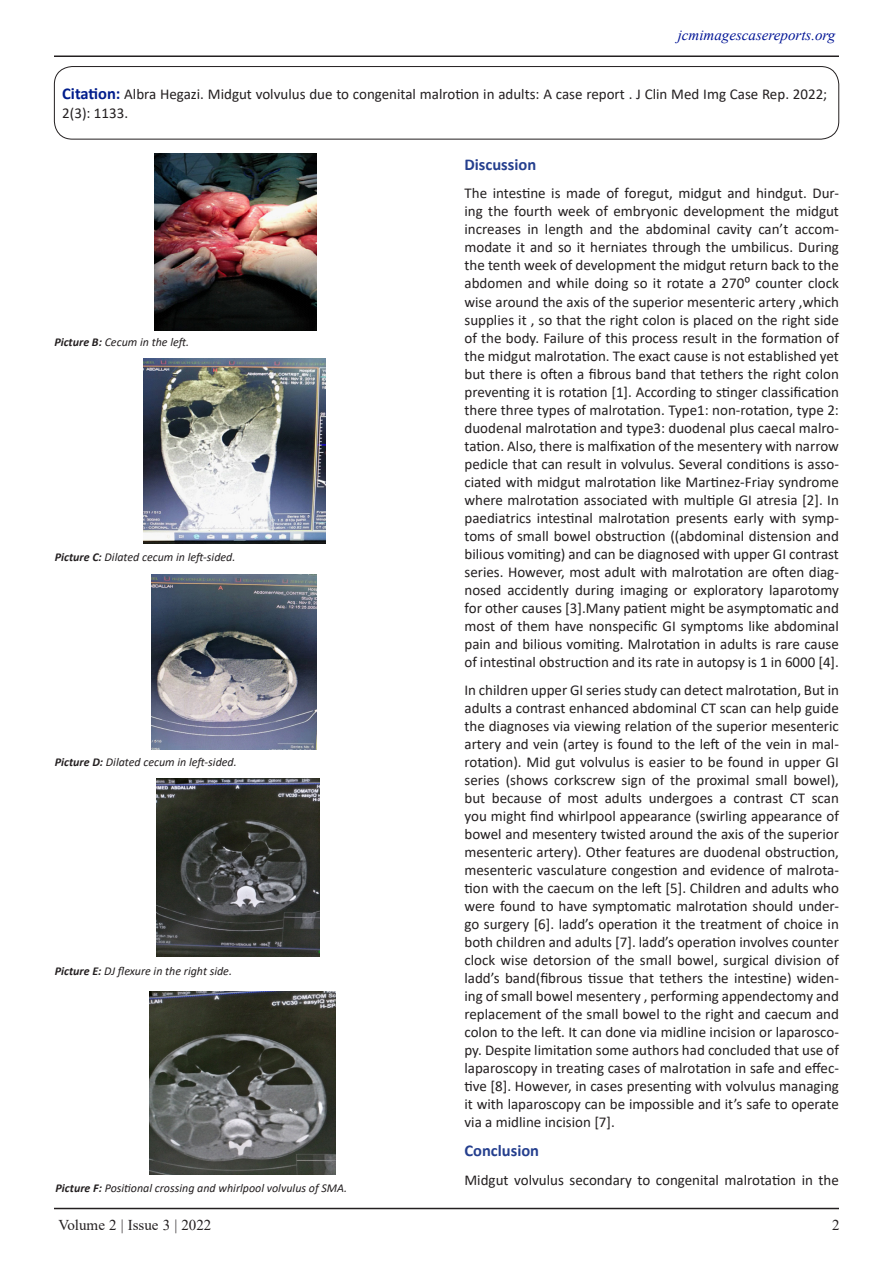
<style>
.page{position:relative;width:893px;height:1263px;background:#fff}
.page>*{position:absolute;margin:0;border:0;box-sizing:border-box;transform-origin:0 0}
.side_heading_new{font:700 16.5px "Calibri";color:#253f8e}
.side_heading_new-2{font:15px/18px "Calibri";color:#231f20;text-align:justify}
.Paragraph_Style_1{font:15px/19.5px "Calibri";color:#231f20}
.t1{font:italic 15px "Times New Roman";color:#001495}
.t2{font:15px "Times New Roman";color:#231f20}
.t3{font:italic 12px "Calibri";color:#231f20}
.s1{font-weight:700;font-size:16.5px;color:#001d8c}
.s2{font-weight:700}
</style>
<div class="page">
<hr style="left:54px;top:56px;width:785px;height:1px;background:#231f20">
<hr style="left:54px;top:1208px;width:785px;height:1px;background:#231f20">
<div style="left:54px;top:66px;width:785px;height:73px;border:1px solid #231f20;border-radius:18px"></div>
<img style="left:154px;top:153px;width:163px;height:178px">
<img style="left:143px;top:358px;width:183px;height:186px">
<img style="left:152px;top:574px;width:164px;height:176px">
<img style="left:156px;top:779px;width:164px;height:177px">
<img style="left:150px;top:991px;width:186px;height:183px">
<p class="t1" style="left:678px;top:24px;width:159px">jcmimagescasereports.org</p>
<p class="Paragraph_Style_1" style="left:62px;top:84px;width:767px"><span class="s1">Citation:</span> Albra Hegazi. Midgut volvulus due to congenital malrotion in adults: A case report . J Clin Med Img Case Rep. 2022;<br>2(3): 1133.</p>
<p class="t3" style="left:54px;top:333px;width:136px"><span class="s2">Picture B:</span> Cecum in the left.</p>
<p class="t3" style="left:55px;top:549px;width:182px"><span class="s2">Picture C:</span> Dilated cecum in left-sided.</p>
<p class="t3" style="left:55px;top:754px;width:184px"><span class="s2">Picture D:</span> Dilated cecum in left-sided.</p>
<p class="t3" style="left:55px;top:963px;width:179px"><span class="s2">Picture E:</span> DJ flexure in the right side.</p>
<p class="t3" style="left:56px;top:1179px;width:293px"><span class="s2">Picture F:</span> Positional crossing and whirlpool volvulus of SMA.</p>
<p class="side_heading_new" style="left:464px;top:153px;width:73px">Discussion</p>
<p class="side_heading_new-2" style="left:464px;top:184px;width:376px">The intestine is made of foregut, midgut and hindgut. Dur&shy;ing the fourth week of embryonic development the midgut increases in length and the abdominal cavity can’t accom&shy;modate it and so it herniates through the umbilicus. During the tenth week of development the midgut return back to the abdomen and while doing so it rotate a 270⁰ counter clock wise around the axis of the superior mesenteric artery ,which supplies it , so that the right colon is placed on the right side of the body. Failure of this process result in the formation of the midgut malrotation. The exact cause is not established yet but there is often a fibrous band that tethers the right colon preventing it is rotation [1]. According to stinger classification there three types of malrotation. Type1: non-rotation, type 2: duodenal malrotation and type3: duodenal plus caecal malro&shy;tation. Also, there is malfixation of the mesentery with narrow pedicle that can result in volvulus. Several conditions is asso&shy;ciated with midgut malrotation like Martinez-Friay syndrome where malrotation associated with multiple GI atresia [2]. In paediatrics intestinal malrotation presents early with symp&shy;toms of small bowel obstruction ((abdominal distension and bilious vomiting) and can be diagnosed with upper GI contrast series. However, most adult with malrotation are often diag&shy;nosed accidently during imaging or exploratory laparotomy for other causes [3].Many patient might be asymptomatic and most of them have nonspecific GI symptoms like abdominal pain and bilious vomiting. Malrotation in adults is rare cause of intestinal obstruction and its rate in autopsy is 1 in 6000 [4].</p>
<p class="side_heading_new-2" style="left:464px;top:681px;width:376px">In children upper GI series study can detect malrotation, But in adults a contrast enhanced abdominal CT scan can help guide the diagnoses via viewing relation of the superior mesenteric artery and vein (artey is found to the left of the vein in mal&shy;rotation). Mid gut volvulus is easier to be found in upper GI series (shows corkscrew sign of the proximal small bowel), but because of most adults undergoes a contrast CT scan you might find whirlpool appearance (swirling appearance of bowel and mesentery twisted around the axis of the superior mesenteric artery). Other features are duodenal obstruction, mesenteric vasculature congestion and evidence of malrota&shy;tion with the caecum on the left [5]. Children and adults who were found to have symptomatic malrotation should under&shy;go surgery [6]. ladd’s operation it the treatment of choice in both children and adults [7]. ladd’s operation involves counter clock wise detorsion of the small bowel, surgical division of ladd’s band(fibrous tissue that tethers the intestine) widen&shy;ing of small bowel mesentery , performing appendectomy and replacement of the small bowel to the right and caecum and colon to the left. It can done via midline incision or laparosco&shy;py. Despite limitation some authors had concluded that use of laparoscopy in treating cases of malrotation in safe and effec&shy;tive [8]. However, in cases presenting with volvulus managing it with laparoscopy can be impossible and it’s safe to operate via a midline incision [7].</p>
<p class="side_heading_new" style="left:464px;top:1139px;width:76px">Conclusion</p>
<p class="side_heading_new-2" style="left:464px;top:1171px;width:376px">Midgut volvulus secondary to congenital malrotation in the</p>
<p class="t2" style="left:59px;top:1214px;width:154px">Volume 2 | Issue 3 | 2022</p>
<p class="t2" style="left:832px;top:1214px;width:9px">2</p>
</div>
